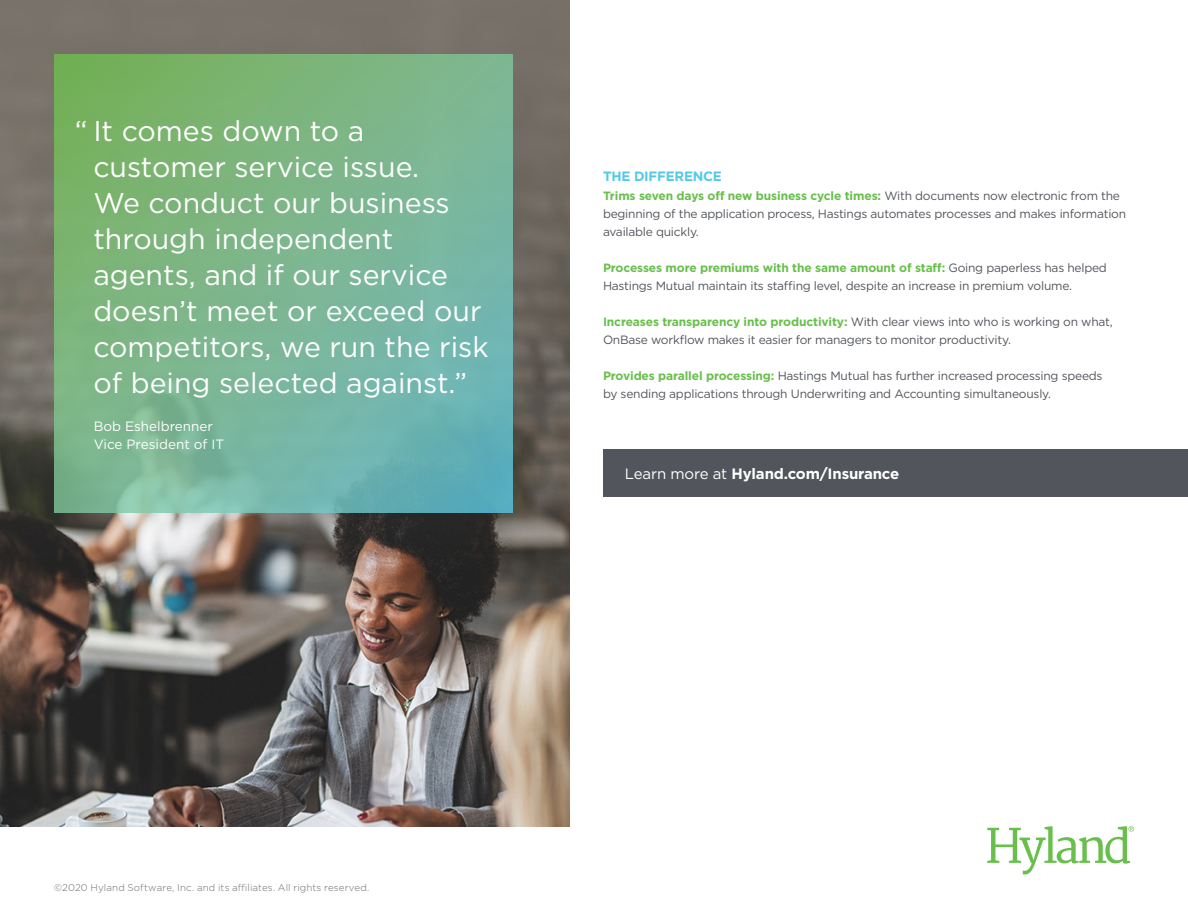
<style>
.page{position:relative;width:1188px;height:918px;background:#fff}
.page>*{position:absolute;margin:0;border:0;box-sizing:border-box;transform-origin:0 0}
.t1{font:28.5px/36px "Gotham";color:#fff}
.t2{font:700 15px "Gotham";letter-spacing:-.01em;color:#fff}
.t3{font:13.5px/18px "Gotham";color:#fff}
.t4{font:700 13.5px "Gotham";letter-spacing:-.02em;color:#54c8e8}
.t5{font:12px/18px "Gotham";letter-spacing:-.02em;color:#52555b}
.t6{font:300 9.75px "Gotham";letter-spacing:.015em;color:#686b6f}
.s1{font-weight:700;color:#68bf4b}
.s2{font-weight:400}
</style>
<div class="page">
<svg style="left:987px;top:826px;width:147px;height:48px"></svg>
<div style="left:603px;top:449px;width:585px;height:48px;background:#52555b"></div>
<img style="left:0;top:0;width:569px;height:826px">
<svg style="left:54px;top:54px;width:459px;height:459px;background:#78b590"></svg>
<h1 class="t1" style="left:93px;top:112px;width:397px;text-indent:-18px">“ It comes down to a customer service issue.<br>We conduct our business through independent agents, and if our service doesn’t meet or exceed our competitors, we run the risk of being selected against.”</h1>
<p class="t3" style="left:94px;top:417px;width:132px">Bob Eshelbrenner<br>Vice President of IT</p>
<p class="t4" style="left:603px;top:167px;width:120px">THE DIFFERENCE</p>
<p class="t5" style="left:603px;top:187px;width:525px"><span class="s1">Trims seven days off new business cycle times:</span> With documents now electronic from the beginning of the application process, Hastings automates processes and makes information available quickly.</p>
<p class="t5" style="left:603px;top:259px;width:505px"><span class="s1">Processes more premiums with the same amount of staff:</span> Going paperless has helped<br>Hastings Mutual maintain its staffing level, despite an increase in premium volume.</p>
<p class="t5" style="left:603px;top:313px;width:511px"><span class="s1">Increases transparency into productivity:</span> With clear views into who is working on what,<br>OnBase workflow makes it easier for managers to monitor productivity.</p>
<p class="t5" style="left:603px;top:367px;width:501px"><span class="s1">Provides parallel processing:</span> Hastings Mutual has further increased processing speeds by sending applications through Underwriting and Accounting simultaneously.</p>
<p class="t2" style="left:625px;top:463px;width:276px"><span class="s2">Learn more at</span> Hyland.com/Insurance</p>
<p class="t6" style="left:54px;top:881px;width:317px">©2020 Hyland Software, Inc. and its affiliates. All rights reserved.</p>
</div>
